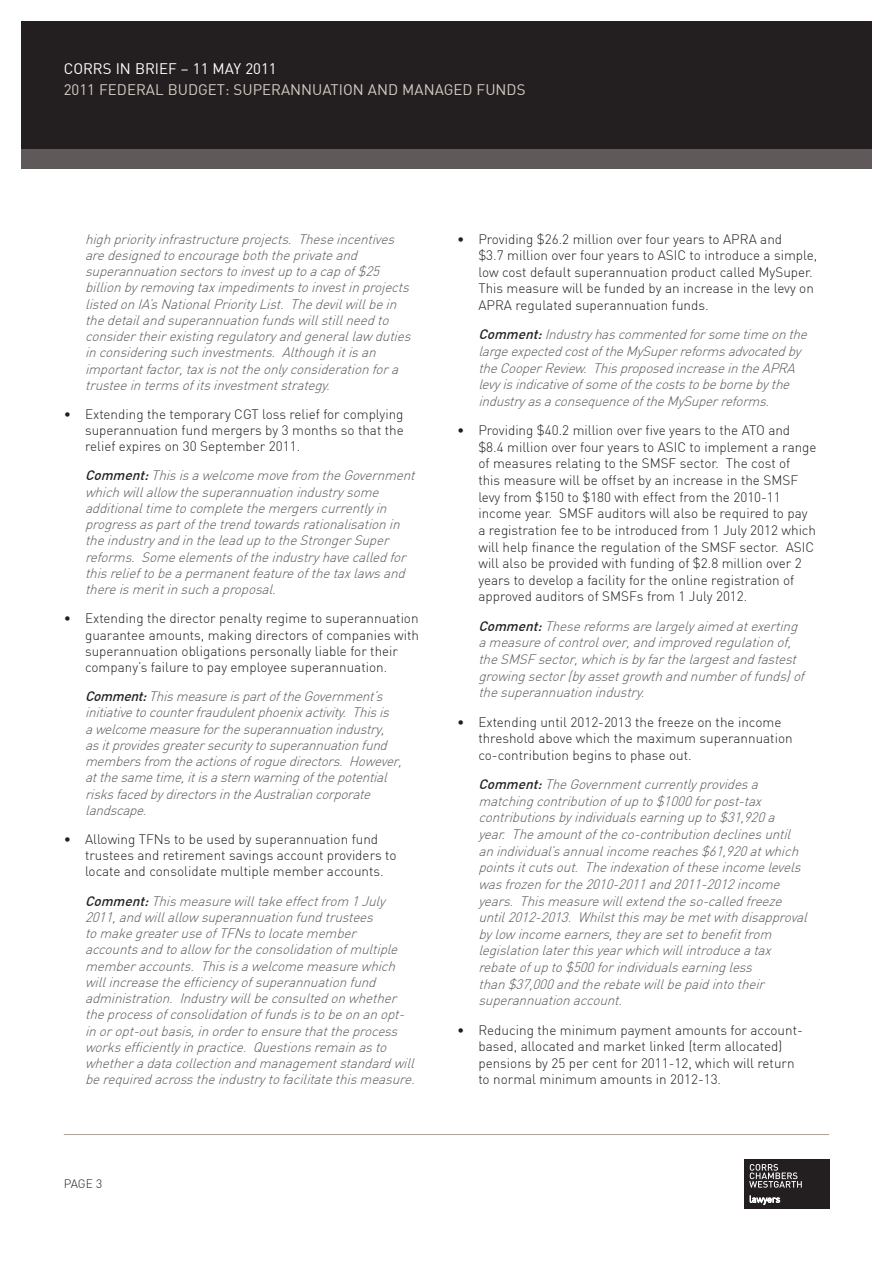
<style>
.page{position:relative;width:893px;height:1263px;background:#fff}
.page>*{position:absolute;margin:0;border:0;box-sizing:border-box;transform-origin:0 0}
.t1{font:15px "DIN";color:#d4cdc5}
.t2{font:15px "DIN";color:#fff}
.t3{font:italic 300 13.5px/16.2px "DIN";letter-spacing:-.01em;color:#5f5959}
.t4{font:300 13.5px/16.6px "DIN";color:#231f20}
.t5{font:300 12px "DIN";color:#231f20}
.s1{font-weight:500;color:#231f20}
.s2{font-style:normal;color:#231f20}
</style>
<div class="page">
<div style="left:21px;top:21px;width:851px;height:128px;background:#231f20"></div>
<hr style="left:64px;top:1134px;width:765px;height:1px;background:#aba095">
<div style="left:744px;top:1159px;width:85px;height:49px;background:#231f20"></div>
<svg style="left:749px;top:1164px;width:53px;height:24px"></svg>
<svg style="left:750px;top:1196px;width:30px;height:8px"></svg>
<div style="left:21px;top:149px;width:851px;height:20px;background:#5f5959"></div>
<p class="t2" style="left:64px;top:60px;width:214px">CORRS IN BRIEF – 11 MAY 2011</p>
<p class="t1" style="left:64px;top:80px;width:462px">2011 FEDERAL BUDGET: SUPERANNUATION AND MANAGED FUNDS</p>
<p class="t3" style="left:85px;top:230px;width:331px">high priority infrastructure projects. These incentives aredesignedtoencourageboththeprivateand superannuationsectorstoinvestuptoacapof$25 billionbyremovingtaximpedimentstoinvestinprojects listed on IA’s National Priority List. The devil will be in thedetailandsuperannuationfundswillstillneedto considertheirexistingregulatoryandgenerallaw duties inconsideringsuchinvestments. Althoughitisan importantfactor,taxisnottheonlyconsiderationfora trusteeintermsofitsinvestmentstrategy.</p>
<p class="t4" style="left:85px;top:406px;width:320px;line-height:16.2px;text-align:justify;text-indent:-21px">• Extending the temporary CGT loss relief for complying superannuation fund mergers by 3 months so that the relief expires on 30 September 2011.</p>
<p class="t3" style="left:85px;top:467px;width:335px"><span class="s1">Comment:</span>This is a welcome move from the Government whichwillallow thesuperannuationindustrysome additionaltimetocompletethemergerscurrentlyin progressaspartofthetrendtowardsrationalisationin theindustryandintheleaduptotheStrongerSuper reforms. Someelementsoftheindustryhavecalledfor thisrelieftobeapermanentfeatureofthetaxlawsand thereismeritinsuchaproposal.</p>
<p class="t4" style="left:85px;top:610px;width:335px;line-height:16.2px;text-indent:-21px">• Extending the director penalty regime to superannuation guarantee amounts, making directors of companies with superannuation obligations personally liable for their company’s failure to pay employee superannuation.</p>
<p class="t3" style="left:85px;top:688px;width:322px"><span class="s1">Comment:</span>This measure is part of the Government’s initiative to counter fraudulent phoenix activity. This is awelcomemeasureforthesuperannuationindustry, asitprovidesgreatersecuritytosuperannuationfund membersfrom theactionsofroguedirectors. However, atthesametime,itisasternwarningofthepotential risksfacedbydirectorsintheAustraliancorporate landscape.</p>
<p class="t4" style="left:85px;top:831px;width:313px;line-height:16.2px;text-indent:-21px">• Allowing TFNs to be used by superannuation fund trustees and retirement savings account providers to locate and consolidate multiple member accounts.</p>
<p class="t3" style="left:85px;top:892px;width:335px"><span class="s1">Comment:</span>This measure will take effect from 1 July 2011,andwillallow superannuationfundtrustees<br>to make greater use of TFNs to locate member accountsandtoallow fortheconsolidationofmultiple member accounts. This is a welcome measure which willincreasetheefficiencyofsuperannuationfund administration. Industrywillbeconsultedonwhether theprocessofconsolidationoffundsistobeonanopt&shy;inoropt-outbasis,inordertoensurethattheprocess worksefficientlyinpractice. Questionsremainasto whetheradatacollectionandmanagementstandardwill be required across the industry to facilitate this measure.</p>
<p class="t5" style="left:64px;top:1176px;width:40px">PAGE 3</p>
<p class="t4" style="left:478px;top:230px;width:305px;text-indent:-21px">• Providing $26.2 million over four years to APRA and $3.7 million over four years to ASIC</p>
<p class="t4" style="left:478px;top:247px;width:340px;text-indent:211px">to introduce a simple, low cost default superannuation product called MySuper.<br>This measure will be funded by an increase in the levy on APRA regulated superannuation funds.</p>
<p class="t3" style="left:478px;top:326px;width:334px;line-height:16.6px"><span class="s1">Comment:</span>Industryhascommentedforsometimeonthe largeexpectedcostoftheMySuperreformsadvocatedby the Cooper Review. This proposed increase in the APRA levyisindicativeofsomeofthecoststobebornebythe industry as a consequence of the MySuper reforms.</p>
<p class="t4" style="left:478px;top:422px;width:340px;text-indent:-21px">• Providing $40.2 million over five years to the ATO and $8.4 million over four years to ASIC to implement a range of measures relating to the SMSF sector. The cost of<br>this measure will be offset by an increase in the SMSF<br>levy from $150 to $180 with effect from the 2010-11 income year. SMSF auditors will also be required to pay a registration fee to be introduced from 1 July 2012 which will help finance the regulation of the SMSF</p>
<p class="t4" style="left:478px;top:538px;width:325px;text-indent:261px">sector. ASIC will also be provided with funding of $2.8 million over 2 years to develop a facility for the online registration of approved auditors of SMSF</p>
<p class="t3" style="left:478px;top:582px;width:325px;line-height:29.4px;text-indent:159px"><span class="s2">s from 1 July 2012.<br></span><span class="s1">Comment:</span> These reforms are largely aimed at exerting</p>
<p class="t3" style="left:478px;top:634px;width:318px;line-height:16.6px">ameasureofcontrolover,andimprovedregulationof, theSMSF</p>
<p class="t3" style="left:478px;top:651px;width:332px;line-height:16.6px;text-indent:59px">sector,whichisbyfarthelargestandfastest growing sector (by asset growth and number of funds) of thesuperannuationindustry.</p>
<p class="t4" style="left:478px;top:713px;width:316px;text-indent:-21px">• Extending until 2012-2013 the freeze on the income threshold above which the maximum superannuation co-contribution begins to phase out.</p>
<p class="t3" style="left:478px;top:776px;width:335px;line-height:16.6px"><span class="s1">Comment:</span>The Government currently provides a matchingcontributionofupto$1000forpost-tax contributionsbyindividualsearningupto$31,920a year. The amount of the co-contribution declines until anindividual’sannualincomereaches$61,920atwhich points it cuts out. The indexation of these income levels was frozen for the 2010-2011 and 2011-2012 income years. This measure will extend the so-called freeze until2012-2013. Whilstthismaybemetwithdisapproval bylow incomeearners,theyaresettobenefitfrom legislationlaterthisyearwhichwillintroduceatax rebateofupto$500forindividualsearningless than$37,000andtherebatewillbepaidintotheir superannuationaccount.</p>
<p class="t4" style="left:478px;top:1021px;width:326px;text-indent:-21px">• Reducing the minimum payment amounts for account&shy;based, allocated and market linked (term allocated) pensions by 25 per cent for 2011-12, which will return to normal minimum amounts in 2012-13.</p>
</div>
